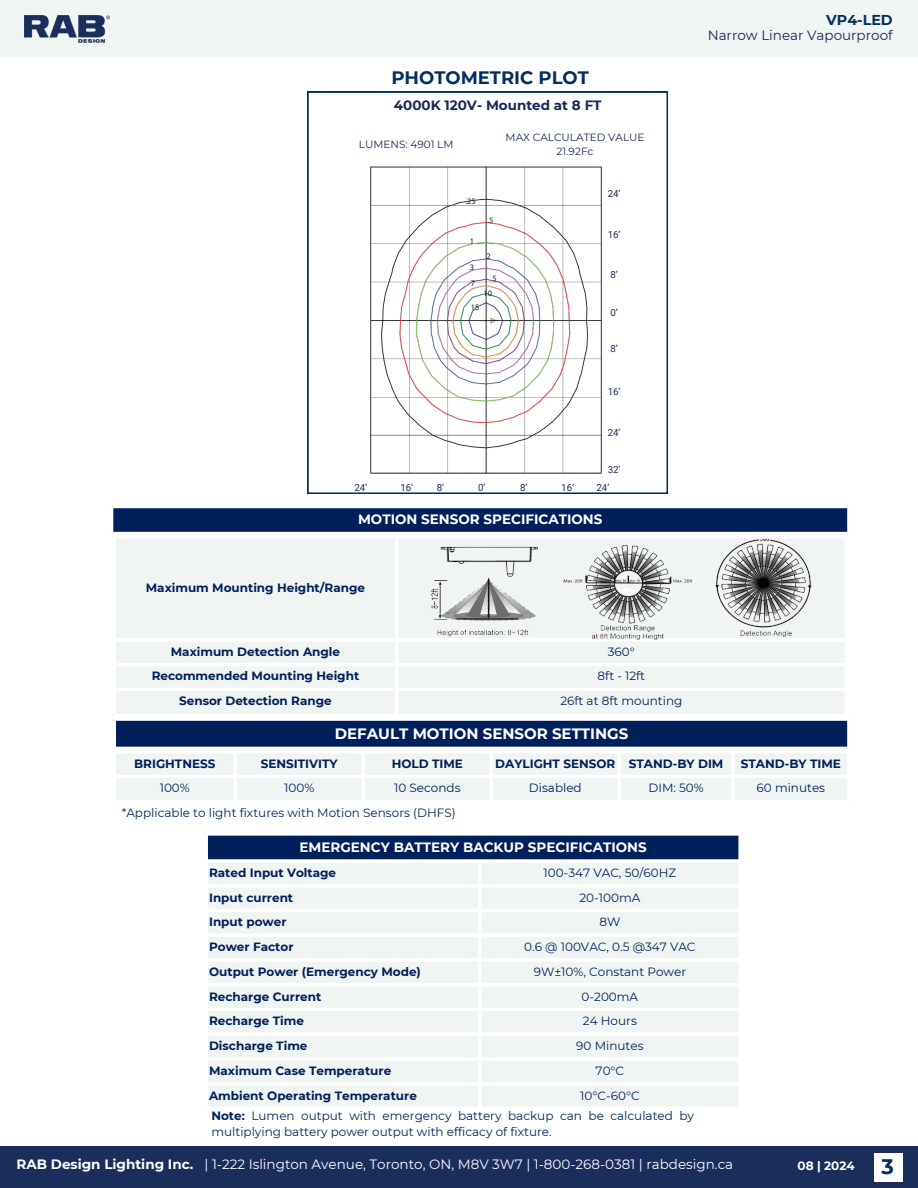
<style>
.page{position:relative;width:918px;height:1188px;background:#fff}
.page>*{position:absolute;margin:0;border:0;box-sizing:border-box;transform-origin:0 0}
.t1{font:700 21px "Montserrat";color:#022f60}
.t2{font:700 18px "Montserrat";color:#022f60}
.t3{font:700 15px "Montserrat";color:#fff}
.t4{font:700 14.25px "Montserrat";color:#022f60}
.t5{font:700 13.5px "Montserrat";color:#fff}
.t6{font:13.5px "Montserrat";color:#fff}
.t7{font:13.5px "Montserrat";color:#182758}
.t8{font:700 13.5px "Montserrat";color:#182758}
.t9{font:700 12px "Montserrat";color:#00205c}
.t10{font:12px "Montserrat";color:#00205c}
.t11{font:12px/16px "Montserrat";color:#01265c}
.t12{font:700 12px "Montserrat";color:#fff}
.t13{font:10.5px/14px "Montserrat";color:#182758;text-align:center}
.t14{font:9.75px "Roboto";color:#1b2d5b}
.t15{font:8.4px "Myriad Pro";color:#231f20}
.s1{font-weight:700}
</style>
<div class="page">
<div style="left:0;top:0;width:918px;height:57px;background:#f0f4f3"></div>
<div style="left:0;top:1146px;width:918px;height:42px;background:#1b2d5b"></div>
<div style="left:875px;top:1153px;width:28px;height:28px;background:#fff"></div>
<img style="left:24px;top:16px;width:86px;height:27px">
<svg style="left:308px;top:92px;width:360px;height:401px"></svg>
<img style="left:368px;top:163px;width:237px;height:314px">
<div style="left:111px;top:506px;width:738px;height:28px;background:#00205c"></div>
<hr style="left:110px;top:508px;width:3px;height:24px;background:#fff">
<svg style="left:847px;top:508px;width:2px;height:24px"></svg>
<hr style="left:110px;top:505px;width:741px;height:3px;background:#fff">
<hr style="left:110px;top:532px;width:741px;height:3px;background:#fff">
<div style="left:114px;top:719px;width:735px;height:30px;background:#00205c"></div>
<hr style="left:113px;top:721px;width:3px;height:26px;background:#fff">
<svg style="left:847px;top:721px;width:2px;height:26px"></svg>
<svg style="left:114px;top:719px;width:737px;height:2px"></svg>
<hr style="left:113px;top:747px;width:738px;height:3px;background:#fff">
<div style="left:116px;top:754px;width:731px;height:45px;background:#f0f4f3"></div>
<hr style="left:234px;top:753px;width:3px;height:47px;background:#fff">
<hr style="left:362px;top:753px;width:3px;height:47px;background:#fff">
<hr style="left:490px;top:753px;width:3px;height:47px;background:#fff">
<hr style="left:618px;top:753px;width:3px;height:47px;background:#fff">
<hr style="left:731px;top:753px;width:4px;height:47px;background:#fff">
<hr style="left:113px;top:775px;width:738px;height:3px;background:#fff">
<div style="left:206px;top:834px;width:534px;height:27px;background:#00205c"></div>
<div style="left:208px;top:863px;width:530px;height:244px;background:#f0f4f3"></div>
<hr style="left:205px;top:836px;width:3px;height:271px;background:#fff">
<hr style="left:478px;top:863px;width:4px;height:244px;background:#fff">
<hr style="left:738px;top:836px;width:4px;height:271px;background:#fff">
<svg style="left:206px;top:834px;width:534px;height:2px"></svg>
<svg style="left:208px;top:859px;width:530px;height:2px"></svg>
<hr style="left:205px;top:884px;width:537px;height:3px;background:#fff">
<hr style="left:205px;top:909px;width:537px;height:3px;background:#fff">
<hr style="left:205px;top:934px;width:537px;height:3px;background:#fff">
<hr style="left:205px;top:958px;width:537px;height:4px;background:#fff">
<hr style="left:205px;top:983px;width:537px;height:3px;background:#fff">
<hr style="left:205px;top:1008px;width:537px;height:3px;background:#fff">
<hr style="left:205px;top:1033px;width:537px;height:3px;background:#fff">
<hr style="left:205px;top:1057px;width:537px;height:4px;background:#fff">
<hr style="left:205px;top:1082px;width:537px;height:3px;background:#fff">
<div style="left:116px;top:539px;width:728px;height:175px;background:#f0f4f3"></div>
<hr style="left:395px;top:539px;width:3px;height:175px;background:#fff">
<hr style="left:113px;top:638px;width:735px;height:4px;background:#fff">
<hr style="left:113px;top:663px;width:735px;height:3px;background:#fff">
<hr style="left:113px;top:688px;width:735px;height:3px;background:#fff">
<img style="left:421px;top:540px;width:403px;height:100px">
<p class="t4" style="left:826px;top:11px;width:68px">VP4-LED</p>
<p class="t2" style="left:391px;top:67px;width:199px">PHOTOMETRIC PLOT</p>
<p class="t8" style="left:394px;top:97px;width:209px">4000K 120V- Mounted at 8 FT</p>
<p class="t13" style="left:506px;top:131px;width:140px">MAX CALCULATED VALUE<br>21.92Fc</p>
<p class="t13" style="left:359px;top:138px;width:96px">LUMENS: 4901 LM</p>
<p class="t15" style="left:465px;top:198px;width:12px">.25</p>
<p class="t15" style="left:470px;top:238px;width:6px">1</p>
<p class="t15" style="left:470px;top:263px;width:6px">3</p>
<p class="t15" style="left:471px;top:279px;width:6px">7</p>
<p class="t15" style="left:487px;top:217px;width:8px">.5</p>
<p class="t15" style="left:486px;top:253px;width:6px">2</p>
<p class="t15" style="left:492px;top:275px;width:6px">5</p>
<p class="t15" style="left:483px;top:290px;width:10px">10</p>
<p class="t15" style="left:471px;top:304px;width:10px">15</p>
<h2 class="t14" style="left:354px;top:482px;width:14px">24’</h2>
<h1 class="t14" style="left:400px;top:482px;width:14px">16’</h1>
<p class="t14" style="left:437px;top:482px;width:9px">8’</p>
<p class="t14" style="left:478px;top:482px;width:9px">0’</p>
<p class="t14" style="left:520px;top:482px;width:9px">8’</p>
<p class="t14" style="left:561px;top:482px;width:14px">16’</p>
<p class="t14" style="left:608px;top:188px;width:14px">24’</p>
<p class="t14" style="left:608px;top:229px;width:14px">16’</p>
<p class="t14" style="left:610px;top:269px;width:9px">8’</p>
<p class="t14" style="left:610px;top:307px;width:9px">0’</p>
<p class="t14" style="left:610px;top:343px;width:9px">8’</p>
<p class="t14" style="left:608px;top:386px;width:14px">16’</p>
<p class="t14" style="left:608px;top:427px;width:14px">24’</p>
<p class="t14" style="left:608px;top:464px;width:14px">32’</p>
<p class="t14" style="left:597px;top:482px;width:14px">24’</p>
<p class="t5" style="left:358px;top:511px;width:246px">MOTION SENSOR SPECIFICATIONS</p>
<p class="t9" style="left:146px;top:580px;width:221px">Maximum Mounting Height/Range</p>
<p class="t9" style="left:171px;top:644px;width:171px">Maximum Detection Angle</p>
<p class="t10" style="left:608px;top:644px;width:29px">360°</p>
<p class="t9" style="left:152px;top:669px;width:209px">Recommended Mounting Height</p>
<h4 class="t10" style="left:598px;top:669px;width:49px">8ft - 12ft</h4>
<h5 class="t9" style="left:179px;top:694px;width:154px">Sensor Detection Range</h5>
<h6 class="t10" style="left:560px;top:694px;width:123px">26ft at 8ft mounting</h6>
<p class="t3" style="left:335px;top:724px;width:295px">DEFAULT MOTION SENSOR SETTINGS</p>
<p class="t7" style="left:708px;top:27px;width:187px">Narrow Linear Vapourproof</p>
<p class="t9" style="left:134px;top:756px;width:83px">BRIGHTNESS</p>
<p class="t9" style="left:261px;top:756px;width:78px">SENSITIVITY</p>
<p class="t9" style="left:392px;top:756px;width:73px">HOLD TIME</p>
<h4 class="t9" style="left:495px;top:756px;width:122px">DAYLIGHT SENSOR</h4>
<p class="t9" style="left:629px;top:756px;width:96px">STAND-BY DIM</p>
<p class="t9" style="left:741px;top:756px;width:102px">STAND-BY TIME</p>
<p class="t10" style="left:160px;top:781px;width:32px">100%</p>
<p class="t10" style="left:284px;top:781px;width:32px">100%</p>
<p class="t10" style="left:394px;top:781px;width:68px">10 Seconds</p>
<p class="t10" style="left:529px;top:781px;width:54px">Disabled</p>
<p class="t10" style="left:648px;top:781px;width:57px">DIM: 50%</p>
<p class="t10" style="left:757px;top:781px;width:70px">60 minutes</p>
<p class="t11" style="left:122px;top:805px;width:335px">*Applicable to light fixtures with Motion Sensors (DHFS)</p>
<p class="t5" style="left:300px;top:839px;width:349px">EMERGENCY BATTERY BACKUP SPECIFICATIONS</p>
<p class="t9" style="left:209px;top:865px;width:129px">Rated Input Voltage</p>
<p class="t10" style="left:544px;top:865px;width:134px">100-347 VAC, 50/60HZ</p>
<p class="t9" style="left:209px;top:890px;width:86px">Input current</p>
<p class="t10" style="left:580px;top:890px;width:62px">20-100mA</p>
<p class="t9" style="left:209px;top:915px;width:79px">Input power</p>
<p class="t10" style="left:599px;top:915px;width:22px">8W</p>
<p class="t9" style="left:209px;top:939px;width:86px">Power Factor</p>
<p class="t10" style="left:524px;top:939px;width:173px">0.6 @ 100VAC, 0.5 @347 VAC</p>
<p class="t9" style="left:209px;top:964px;width:213px">Output Power (Emergency Mode)</p>
<p class="t10" style="left:534px;top:964px;width:154px">9W±10%, Constant Power</p>
<p class="t9" style="left:209px;top:989px;width:114px">Recharge Current</p>
<p class="t10" style="left:582px;top:989px;width:58px">0-200mA</p>
<p class="t9" style="left:209px;top:1014px;width:96px">Recharge Time</p>
<p class="t10" style="left:583px;top:1014px;width:55px">24 Hours</p>
<p class="t9" style="left:209px;top:1038px;width:100px">Discharge Time</p>
<p class="t10" style="left:576px;top:1038px;width:69px">90 Minutes</p>
<p class="t9" style="left:209px;top:1063px;width:184px">Maximum Case Temperature</p>
<p class="t10" style="left:596px;top:1063px;width:30px">70°C</p>
<p class="t9" style="left:209px;top:1088px;width:209px">Ambient Operating Temperature</p>
<p class="t10" style="left:580px;top:1088px;width:61px">10°C-60°C</p>
<p class="t11" style="left:211px;top:1108px;width:484px"><span class="s1">Note:</span> Lumen output with emergency battery backup can be calculated by multiplying battery power output with efficacy of fixture.</p>
<p class="t5" style="left:17px;top:1156px;width:178px">RAB Design Lighting Inc.</p>
<p class="t6" style="left:205px;top:1156px;width:530px">| 1-222 Islington Avenue, Toronto, ON, M8V 3W7 | 1-800-268-0381 | rabdesign.ca</p>
<p class="t12" style="left:798px;top:1159px;width:59px">08 | 2024</p>
<p class="t1" style="left:882px;top:1154px;width:14px">3</p>
</div>
